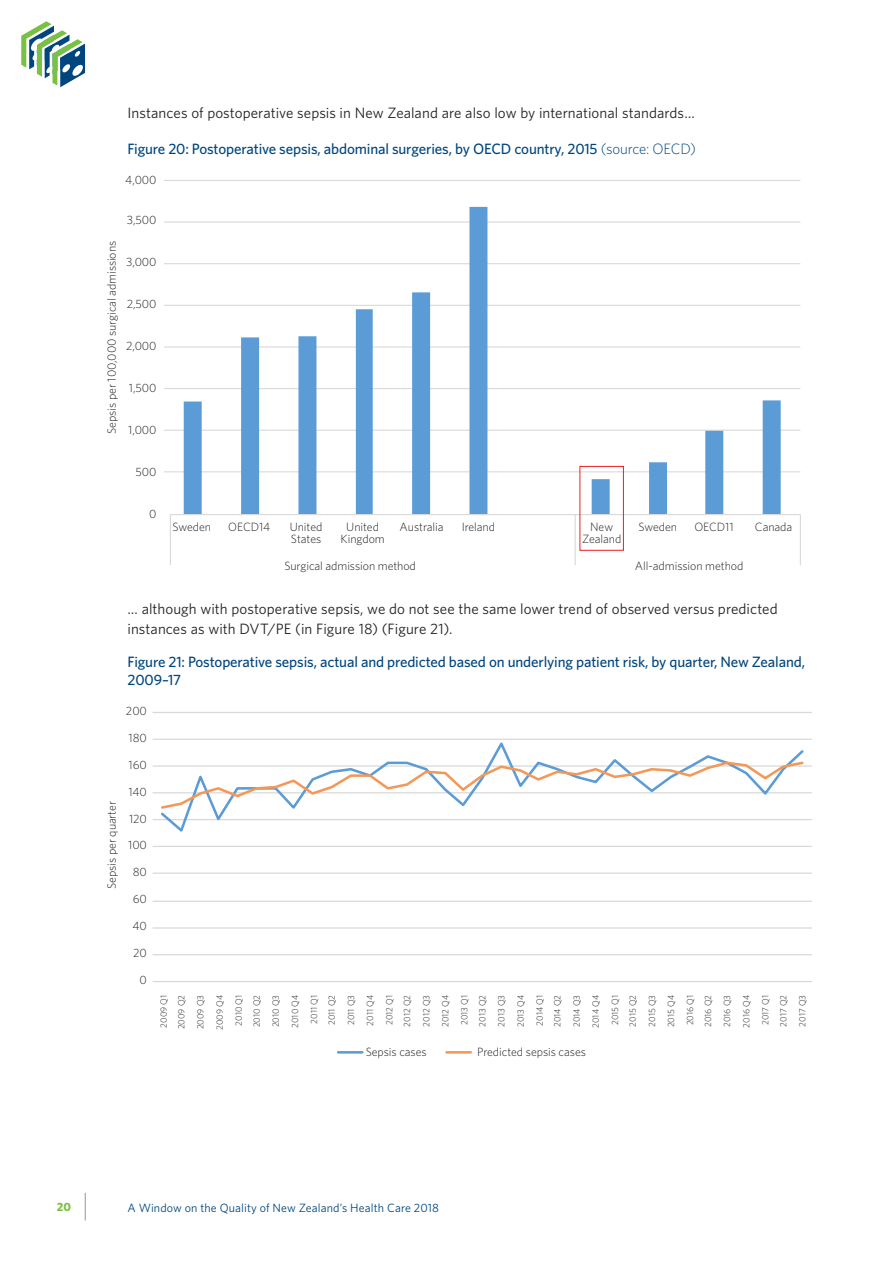
<style>
.page{position:relative;width:893px;height:1263px;background:#fff}
.page>*{position:absolute;margin:0;border:0;box-sizing:border-box;transform-origin:0 0}
.t1{font:15px/19.5px "Whitney";letter-spacing:.005em;color:#231f20}
.t2{font:500 15px/18px "Whitney";letter-spacing:-.01em;color:#00467e}
.t3{font:300 12px/12px "Whitney";letter-spacing:-.005em;color:#231f20;text-align:center}
.t4{font:12px "Whitney";letter-spacing:.01em;color:#00467e}
.t5{font:700 12px "Whitney";color:#79c142}
.t6{font:300 9px/19.2px "Whitney";color:#231f20;text-align:justify}
.s1{font-weight:300}
</style>
<div class="page">
<svg style="left:85px;top:1193px;width:1px;height:27px"></svg>
<svg style="left:21px;top:21px;width:65px;height:67px"></svg>
<hr style="left:164px;top:180px;width:636px;height:1px;background:#d9d9d9">
<hr style="left:164px;top:221px;width:636px;height:2px;background:#d9d9d9">
<hr style="left:164px;top:263px;width:636px;height:1px;background:#d9d9d9">
<hr style="left:164px;top:305px;width:636px;height:1px;background:#d9d9d9">
<hr style="left:164px;top:346px;width:636px;height:1px;background:#d9d9d9">
<hr style="left:164px;top:388px;width:636px;height:1px;background:#d9d9d9">
<hr style="left:164px;top:430px;width:636px;height:1px;background:#d9d9d9">
<hr style="left:164px;top:471px;width:636px;height:1px;background:#d9d9d9">
<svg style="left:184px;top:207px;width:597px;height:307px"></svg>
<hr style="left:170px;top:514px;width:630px;height:1px;background:#d9d9d9">
<hr style="left:800px;top:515px;width:1px;height:31px;background:#d9d9d9">
<hr style="left:575px;top:515px;width:1px;height:31px;background:#d9d9d9">
<hr style="left:170px;top:515px;width:1px;height:31px;background:#d9d9d9">
<svg style="left:800px;top:546px;width:1px;height:19px"></svg>
<svg style="left:575px;top:546px;width:1px;height:19px"></svg>
<svg style="left:170px;top:546px;width:1px;height:19px"></svg>
<div style="left:580px;top:466px;width:44px;height:84px;border:1px solid #ee1d23"></div>
<hr style="left:153px;top:712px;width:659px;height:1px;background:#d9d9d9">
<hr style="left:153px;top:739px;width:659px;height:1px;background:#d9d9d9">
<hr style="left:153px;top:765px;width:659px;height:2px;background:#d9d9d9">
<hr style="left:153px;top:792px;width:659px;height:1px;background:#d9d9d9">
<hr style="left:153px;top:819px;width:659px;height:1px;background:#d9d9d9">
<hr style="left:153px;top:846px;width:659px;height:1px;background:#d9d9d9">
<hr style="left:153px;top:872px;width:659px;height:2px;background:#d9d9d9">
<hr style="left:153px;top:900px;width:659px;height:2px;background:#d9d9d9">
<hr style="left:153px;top:927px;width:659px;height:2px;background:#d9d9d9">
<hr style="left:153px;top:954px;width:659px;height:1px;background:#d9d9d9">
<hr style="left:153px;top:981px;width:659px;height:1px;background:#d9d9d9">
<svg style="left:159px;top:738px;width:647px;height:94px"></svg>
<svg style="left:159px;top:760px;width:646px;height:50px"></svg>
<hr style="left:338px;top:1051px;width:24px;height:2px;background:#5c9cd6">
<hr style="left:447px;top:1051px;width:24px;height:2px;background:#f39859">
<p class="t1" style="left:128px;top:103px;width:569px">Instances of postoperative sepsis in New Zealand are also low by international standards…</p>
<p class="t2" style="left:128px;top:139px;width:570px">Figure 20: Postoperative sepsis, abdominal surgeries, by OECD country, 2015 <span class="s1">(source: OECD)</span></p>
<p class="t3" style="left:125px;top:174px;width:33px">4,000</p>
<p class="t3" style="left:127px;top:214px;width:31px">3,500</p>
<p class="t3" style="left:126px;top:256px;width:32px">3,000</p>
<p class="t3" style="left:127px;top:298px;width:31px">2,500</p>
<p class="t3" style="left:126px;top:340px;width:32px">2,000</p>
<p class="t3" style="left:129px;top:382px;width:29px">1,500</p>
<p class="t3" style="left:128px;top:424px;width:30px">1,000</p>
<p class="t3" style="left:136px;top:466px;width:23px">500</p>
<p class="t3" style="left:149px;top:508px;width:9px">0</p>
<p class="t3" style="left:105px;top:434px;width:194px;rotate:-90deg">Sepsis per 100,000 surgical admissions</p>
<p class="t3" style="left:173px;top:521px;width:40px">Sweden</p>
<p class="t3" style="left:290px;top:521px;width:34px">United</p>
<p class="t3" style="left:462px;top:521px;width:35px">Ireland</p>
<p class="t3" style="left:638px;top:521px;width:40px">Sweden</p>
<p class="t3" style="left:755px;top:521px;width:39px">Canada</p>
<p class="t3" style="left:291px;top:533px;width:32px">States</p>
<p class="t3" style="left:582px;top:521px;width:41px">New<br>Zealand</p>
<p class="t3" style="left:228px;top:521px;width:44px">OECD14</p>
<p class="t3" style="left:400px;top:521px;width:45px">Australia</p>
<p class="t3" style="left:694px;top:521px;width:41px">OECD11</p>
<p class="t3" style="left:284px;top:559px;width:133px">Surgical admission method</p>
<p class="t3" style="left:635px;top:559px;width:110px">All-admission method</p>
<p class="t3" style="left:341px;top:521px;width:46px">United<br>Kingdom</p>
<p class="t1" style="left:128px;top:599px;width:652px">… although with postoperative sepsis, we do not see the same lower trend of observed versus predicted instances as with DVT/PE (in Figure 18) (Figure 21).</p>
<p class="t2" style="left:128px;top:652px;width:679px">Figure 21: Postoperative sepsis, actual and predicted based on underlying patient risk, by quarter, New Zealand,<br>2009–17</p>
<p class="t3" style="left:105px;top:889px;width:90px;rotate:-90deg">Sepsis per quarter</p>
<p class="t3" style="left:126px;top:704px;width:23px">200</p>
<p class="t3" style="left:129px;top:731px;width:20px">180</p>
<p class="t3" style="left:129px;top:758px;width:20px">160</p>
<p class="t3" style="left:128px;top:785px;width:20px">140</p>
<p class="t3" style="left:129px;top:812px;width:19px">120</p>
<p class="t3" style="left:128px;top:839px;width:20px">100</p>
<p class="t3" style="left:133px;top:866px;width:16px">80</p>
<p class="t3" style="left:133px;top:892px;width:16px">60</p>
<p class="t3" style="left:133px;top:919px;width:16px">40</p>
<p class="t3" style="left:133px;top:946px;width:15px">20</p>
<p class="t3" style="left:140px;top:973px;width:9px">0</p>
<p class="t6" style="left:154px;top:1029px;width:36px;line-height:17.9px;rotate:-90deg">2009 Q1<br>2009 Q2</p>
<p class="t6" style="left:191px;top:1030px;width:37px;text-align:center;rotate:-90deg">2009 Q3<br>2009 Q4<br>2010 Q1</p>
<p class="t6" style="left:247px;top:1028px;width:35px;text-align:center;rotate:-90deg">2010 Q2<br>2010 Q3<br>2010 Q4<br>2011 Q1</p>
<p class="t6" style="left:322px;top:1026px;width:32px;rotate:-90deg">2011 Q2<br>2011 Q3<br>2011 Q4<br>2012 Q1</p>
<p class="t6" style="left:397px;top:1027px;width:34px;rotate:-90deg">2012 Q2<br>2012 Q3<br>2012 Q4<br>2013 Q1</p>
<p class="t6" style="left:472px;top:1027px;width:34px;rotate:-90deg">2013 Q2<br>2013 Q3<br>2013 Q4<br>2014 Q1</p>
<p class="t6" style="left:548px;top:1028px;width:35px;rotate:-90deg">2014 Q2<br>2014 Q3<br>2014 Q4<br>2015 Q1</p>
<p class="t6" style="left:623px;top:1027px;width:34px;rotate:-90deg">2015 Q2<br>2015 Q3<br>2015 Q4<br>2016 Q1</p>
<p class="t6" style="left:698px;top:1028px;width:34px;rotate:-90deg">2016 Q2<br>2016 Q3<br>2016 Q4<br>2017 Q1</p>
<p class="t6" style="left:773px;top:1027px;width:33px;rotate:-90deg">2017 Q2<br>2017 Q3</p>
<p class="t3" style="left:366px;top:1046px;width:63px">Sepsis cases</p>
<p class="t3" style="left:477px;top:1046px;width:110px">Predicted sepsis cases</p>
<p class="t5" style="left:57px;top:1199px;width:16px">20</p>
<p class="t4" style="left:128px;top:1199px;width:313px">A Window on the Quality of New Zealand’s Health Care 2018</p>
</div>
